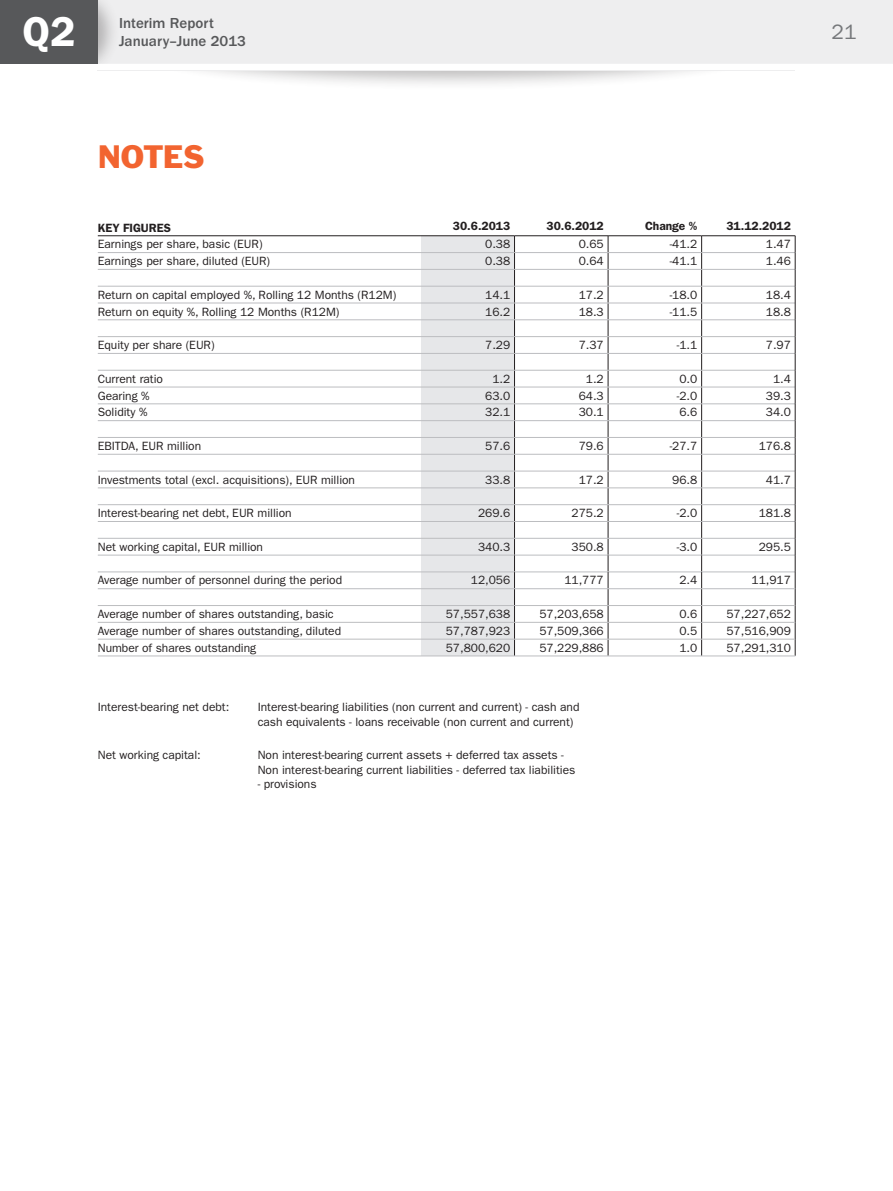
<style>
.page{position:relative;width:893px;height:1191px;background:#fff}
.page>*{position:absolute;margin:0;border:0;box-sizing:border-box;transform-origin:0 0}
.t1{font:600 42px "ITC Franklin Gothic Std";color:#fff}
.t2{font:30px "Franklin Gothic Std";letter-spacing:-.01em;color:#f26430}
.t3{font:21px "ITC Franklin Gothic Std";color:#76787b}
.t4{font:500 15px/18px "ITC Franklin Gothic Std";color:#57585a}
.Table_1_le{font:12px/14.2px "ITC Franklin Gothic Std";letter-spacing:-.005em;color:#231f20}
.Table_2_ri{font:12px "ITC Franklin Gothic Std";letter-spacing:-.005em;color:#231f20}
.Table_2_ri_bold{font:600 12px "ITC Franklin Gothic Std";letter-spacing:-.005em;color:#231f20}
.Table_1_le_bold{font:600 12px "ITC Franklin Gothic Std";letter-spacing:-.005em;color:#231f20}
</style>
<div class="page">
<div style="left:138px;top:3px;width:623px;height:88px;background:#231f20;opacity:.3"></div>
<div style="left:0;top:53px;width:893px;height:17px;background:#fff"></div>
<div style="left:120px;top:0;width:773px;height:64px;background:#eeeeef"></div>
<div style="left:98px;top:0;width:22px;height:64px;background:#231f20;opacity:.3"></div>
<svg style="left:98px;top:235px;width:698px;height:421px"></svg>
<hr style="left:98px;top:588px;width:323px;height:1px;background:#bcbdc0">
<hr style="left:98px;top:605px;width:323px;height:1px;background:#bcbdc0">
<hr style="left:98px;top:622px;width:323px;height:1px;background:#bcbdc0">
<hr style="left:98px;top:639px;width:323px;height:1px;background:#bcbdc0">
<hr style="left:98px;top:655px;width:323px;height:1px;background:#bcbdc0">
<hr style="left:421px;top:588px;width:93px;height:1px;background:#bcbdc0">
<hr style="left:421px;top:605px;width:93px;height:1px;background:#bcbdc0">
<hr style="left:421px;top:622px;width:93px;height:1px;background:#bcbdc0">
<hr style="left:421px;top:639px;width:93px;height:1px;background:#bcbdc0">
<hr style="left:421px;top:655px;width:93px;height:1px;background:#bcbdc0">
<hr style="left:514px;top:588px;width:94px;height:1px;background:#bcbdc0">
<hr style="left:608px;top:588px;width:94px;height:1px;background:#bcbdc0">
<hr style="left:702px;top:588px;width:93px;height:1px;background:#bcbdc0">
<hr style="left:514px;top:605px;width:94px;height:1px;background:#bcbdc0">
<hr style="left:608px;top:605px;width:94px;height:1px;background:#bcbdc0">
<hr style="left:702px;top:605px;width:93px;height:1px;background:#bcbdc0">
<hr style="left:514px;top:622px;width:94px;height:1px;background:#bcbdc0">
<hr style="left:608px;top:622px;width:94px;height:1px;background:#bcbdc0">
<hr style="left:702px;top:622px;width:93px;height:1px;background:#bcbdc0">
<hr style="left:514px;top:639px;width:94px;height:1px;background:#bcbdc0">
<hr style="left:608px;top:639px;width:94px;height:1px;background:#bcbdc0">
<hr style="left:702px;top:639px;width:93px;height:1px;background:#bcbdc0">
<hr style="left:514px;top:655px;width:94px;height:1px;background:#bcbdc0">
<hr style="left:608px;top:655px;width:94px;height:1px;background:#bcbdc0">
<hr style="left:702px;top:655px;width:93px;height:1px;background:#bcbdc0">
<hr style="left:98px;top:235px;width:323px;height:1px;background:#231f20">
<hr style="left:421px;top:235px;width:93px;height:1px;background:#231f20">
<hr style="left:514px;top:235px;width:94px;height:1px;background:#231f20">
<hr style="left:608px;top:235px;width:94px;height:1px;background:#231f20">
<hr style="left:702px;top:235px;width:93px;height:1px;background:#231f20">
<div style="left:0;top:0;width:98px;height:64px;background:#57585a"></div>
<h1 class="t1" style="left:22px;top:7px;width:54px">Q2</h1>
<p class="t4" style="left:119px;top:14px;width:129px">Interim Report<br>January–June 2013</p>
<p class="t2" style="left:98px;top:138px;width:109px">NOTES</p>
<p class="Table_1_le_bold" style="left:98px;top:221px;width:75px">KEY FIGURES</p>
<p class="Table_2_ri_bold" style="left:453px;top:219px;width:59px">30.6.2013</p>
<p class="Table_2_ri_bold" style="left:546px;top:219px;width:59px">30.6.2012</p>
<p class="Table_2_ri_bold" style="left:645px;top:219px;width:54px">Change %</p>
<p class="Table_2_ri_bold" style="left:726px;top:219px;width:66px">31.12.2012</p>
<p class="Table_1_le" style="left:98px;top:237px;width:166px">Earnings per share, basic (EUR)</p>
<p class="Table_2_ri" style="left:485px;top:237px;width:27px">0.38</p>
<p class="Table_2_ri" style="left:579px;top:237px;width:27px">0.65</p>
<p class="Table_2_ri" style="left:670px;top:237px;width:29px">-41.2</p>
<p class="Table_2_ri" style="left:766px;top:237px;width:27px">1.47</p>
<p class="Table_1_le" style="left:98px;top:254px;width:174px">Earnings per share, diluted (EUR)</p>
<p class="Table_2_ri" style="left:485px;top:254px;width:27px">0.38</p>
<p class="Table_2_ri" style="left:579px;top:254px;width:27px">0.64</p>
<p class="Table_2_ri" style="left:670px;top:254px;width:29px">-41.1</p>
<p class="Table_2_ri" style="left:766px;top:254px;width:27px">1.46</p>
<p class="Table_1_le" style="left:98px;top:288px;width:300px">Return on capital employed %, Rolling 12 Months (R12M)</p>
<p class="Table_2_ri" style="left:485px;top:288px;width:27px">14.1</p>
<p class="Table_2_ri" style="left:579px;top:288px;width:27px">17.2</p>
<p class="Table_2_ri" style="left:670px;top:288px;width:29px">-18.0</p>
<p class="Table_2_ri" style="left:766px;top:288px;width:27px">18.4</p>
<p class="Table_1_le" style="left:98px;top:304px;width:243px">Return on equity %, Rolling 12 Months (R12M)</p>
<p class="Table_2_ri" style="left:485px;top:304px;width:27px">16.2</p>
<p class="Table_2_ri" style="left:579px;top:304px;width:27px">18.3</p>
<p class="Table_2_ri" style="left:670px;top:304px;width:29px">-11.5</p>
<p class="Table_2_ri" style="left:766px;top:304px;width:27px">18.8</p>
<p class="Table_1_le" style="left:98px;top:338px;width:118px">Equity per share (EUR)</p>
<p class="Table_2_ri" style="left:485px;top:338px;width:27px">7.29</p>
<p class="Table_2_ri" style="left:579px;top:338px;width:27px">7.37</p>
<p class="Table_2_ri" style="left:677px;top:338px;width:22px">-1.1</p>
<p class="Table_2_ri" style="left:766px;top:338px;width:27px">7.97</p>
<p class="Table_1_le" style="left:98px;top:372px;width:67px">Current ratio</p>
<p class="Table_2_ri" style="left:492px;top:372px;width:19px">1.2</p>
<p class="Table_2_ri" style="left:586px;top:372px;width:19px">1.2</p>
<p class="Table_2_ri" style="left:679px;top:372px;width:19px">0.0</p>
<p class="Table_2_ri" style="left:773px;top:372px;width:19px">1.4</p>
<p class="Table_1_le" style="left:98px;top:388px;width:53px">Gearing %</p>
<p class="Table_2_ri" style="left:485px;top:388px;width:27px">63.0</p>
<p class="Table_2_ri" style="left:579px;top:388px;width:27px">64.3</p>
<p class="Table_2_ri" style="left:677px;top:388px;width:22px">-2.0</p>
<p class="Table_2_ri" style="left:766px;top:388px;width:27px">39.3</p>
<p class="Table_1_le" style="left:98px;top:405px;width:51px">Solidity %</p>
<p class="Table_2_ri" style="left:485px;top:405px;width:27px">32.1</p>
<p class="Table_2_ri" style="left:579px;top:405px;width:27px">30.1</p>
<p class="Table_2_ri" style="left:679px;top:405px;width:19px">6.6</p>
<p class="Table_2_ri" style="left:766px;top:405px;width:27px">34.0</p>
<p class="Table_1_le" style="left:98px;top:439px;width:105px">EBITDA, EUR million</p>
<p class="Table_2_ri" style="left:485px;top:439px;width:27px">57.6</p>
<p class="Table_2_ri" style="left:579px;top:439px;width:27px">79.6</p>
<p class="Table_2_ri" style="left:670px;top:439px;width:29px">-27.7</p>
<p class="Table_2_ri" style="left:759px;top:439px;width:34px">176.8</p>
<p class="Table_1_le" style="left:98px;top:472px;width:259px">Investments total (excl. acquisitions), EUR million</p>
<p class="Table_2_ri" style="left:485px;top:472px;width:27px">33.8</p>
<p class="Table_2_ri" style="left:579px;top:472px;width:27px">17.2</p>
<p class="Table_2_ri" style="left:672px;top:472px;width:27px">96.8</p>
<p class="Table_2_ri" style="left:766px;top:472px;width:27px">41.7</p>
<p class="Table_1_le" style="left:98px;top:506px;width:195px">Interest-bearing net debt, EUR million</p>
<p class="Table_2_ri" style="left:478px;top:506px;width:34px">269.6</p>
<p class="Table_2_ri" style="left:572px;top:506px;width:34px">275.2</p>
<p class="Table_2_ri" style="left:677px;top:506px;width:22px">-2.0</p>
<p class="Table_2_ri" style="left:759px;top:506px;width:34px">181.8</p>
<p class="Table_1_le" style="left:98px;top:540px;width:167px">Net working capital, EUR million</p>
<p class="Table_2_ri" style="left:478px;top:540px;width:34px">340.3</p>
<p class="Table_2_ri" style="left:572px;top:540px;width:34px">350.8</p>
<p class="Table_2_ri" style="left:677px;top:540px;width:22px">-3.0</p>
<p class="Table_2_ri" style="left:759px;top:540px;width:34px">295.5</p>
<p class="Table_1_le" style="left:98px;top:573px;width:246px">Average number of personnel during the period</p>
<p class="Table_2_ri" style="left:471px;top:573px;width:41px">12,056</p>
<p class="Table_2_ri" style="left:564px;top:573px;width:41px">11,777</p>
<p class="Table_2_ri" style="left:679px;top:573px;width:19px">2.4</p>
<p class="Table_2_ri" style="left:751px;top:573px;width:41px">11,917</p>
<p class="Table_1_le" style="left:98px;top:607px;width:237px">Average number of shares outstanding, basic</p>
<p class="Table_2_ri" style="left:446px;top:607px;width:66px">57,557,638</p>
<p class="Table_2_ri" style="left:539px;top:607px;width:66px">57,203,658</p>
<p class="Table_2_ri" style="left:679px;top:607px;width:19px">0.6</p>
<p class="Table_2_ri" style="left:726px;top:607px;width:66px">57,227,652</p>
<p class="Table_1_le" style="left:98px;top:624px;width:245px">Average number of shares outstanding, diluted</p>
<p class="Table_2_ri" style="left:446px;top:624px;width:66px">57,787,923</p>
<p class="Table_2_ri" style="left:539px;top:624px;width:66px">57,509,366</p>
<p class="Table_2_ri" style="left:679px;top:624px;width:19px">0.5</p>
<p class="Table_2_ri" style="left:726px;top:624px;width:66px">57,516,909</p>
<p class="Table_1_le" style="left:98px;top:640px;width:160px">Number of shares outstanding</p>
<p class="Table_2_ri" style="left:446px;top:640px;width:66px">57,800,620</p>
<p class="Table_2_ri" style="left:539px;top:640px;width:66px">57,229,886</p>
<p class="Table_2_ri" style="left:679px;top:640px;width:19px">1.0</p>
<p class="Table_2_ri" style="left:726px;top:640px;width:66px">57,291,310</p>
<p class="Table_1_le" style="left:98px;top:700px;width:133px">Interest-bearing net debt:</p>
<p class="Table_1_le" style="left:258px;top:700px;width:323px">Interest-bearing liabilities (non current and current) - cash and</p>
<p class="Table_1_le" style="left:258px;top:714px;width:317px">cash equivalents - loans receivable (non current and current)</p>
<p class="Table_1_le" style="left:98px;top:748px;width:104px">Net working capital:</p>
<p class="Table_1_le" style="left:258px;top:748px;width:319px">Non interest-bearing current assets + deferred tax assets -<br>Non interest-bearing current liabilities - deferred tax liabilities</p>
<p class="Table_1_le" style="left:258px;top:776px;width:60px">- provisions</p>
<h3 class="t3" style="left:831px;top:20px;width:27px">21</h3>
</div>
